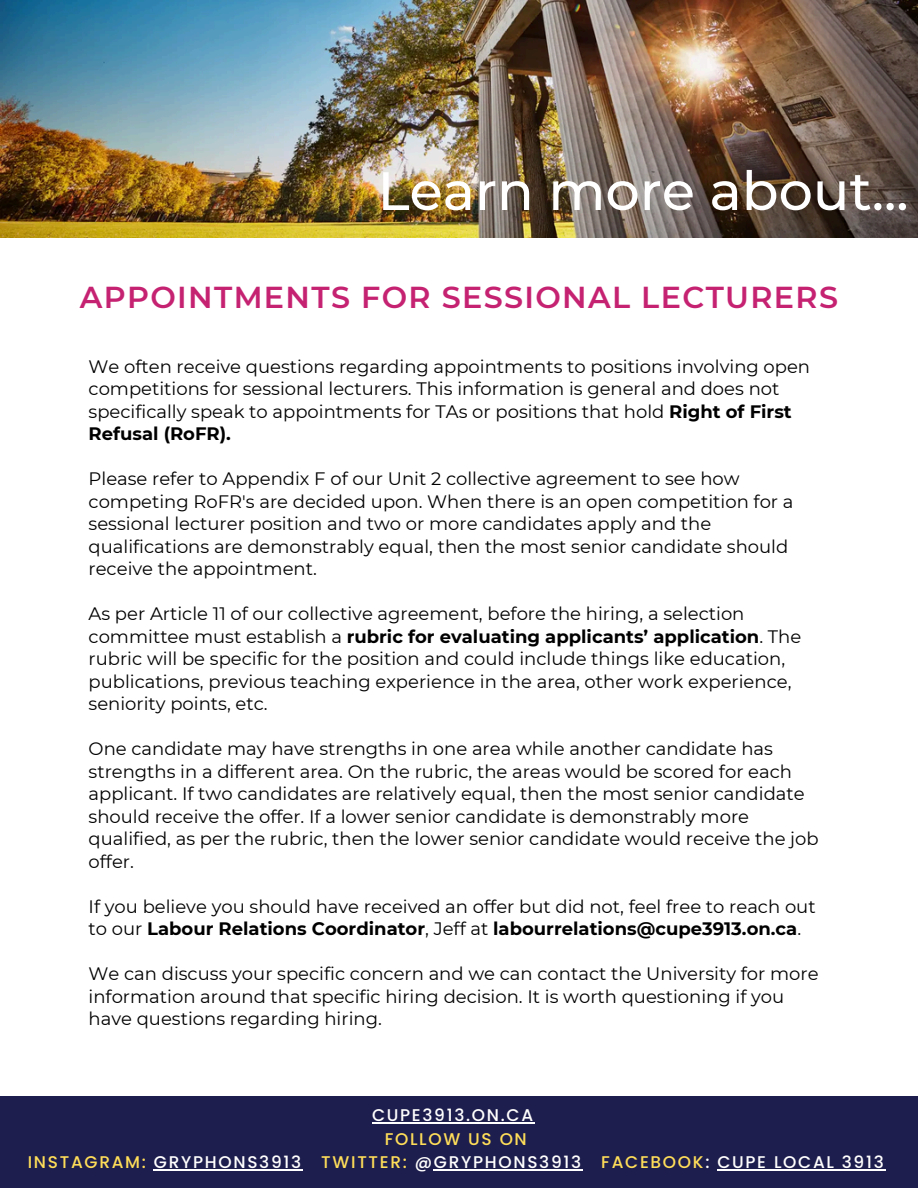
<style>
.page{position:relative;width:918px;height:1188px;background:#fff}
.page>*{position:absolute;margin:0;border:0;box-sizing:border-box;transform-origin:0 0}
.t1{font:500 54px "Montserrat";color:#fff}
.t2{font:600 30.3px "Montserrat";letter-spacing:.045em;color:#c52272}
.t3{font:18px/22.5px "Montserrat";color:#000}
.t4{font:500 16.95px/23.7px "Poppins";letter-spacing:.1em;color:#fff;text-align:center}
.s1{font-weight:700}
.s2{color:#ffde59}
</style>
<div class="page">
<div style="left:1px;top:1096px;width:917px;height:92px;background:#1e1e4e"></div>
<img style="left:0;top:0;width:918px;height:237px">
<hr style="left:372px;top:1122px;width:163px;height:1px;background:#fff">
<hr style="left:154px;top:1169px;width:149px;height:1px;background:#fff">
<hr style="left:434px;top:1169px;width:149px;height:1px;background:#fff">
<hr style="left:717px;top:1169px;width:169px;height:1px;background:#fff">
<p class="t1" style="left:378px;top:158px;width:533px">Learn more about...</p>
<p class="t2" style="left:80px;top:279px;width:760px">APPOINTMENTS FOR SESSIONAL LECTURERS</p>
<p class="t3" style="left:89px;top:355px;width:723px">We often receive questions regarding appointments to positions involving open competitions for sessional lecturers. This information is general and does not specifically speak to appointments for TAs or positions that hold <span class="s1">Right of First Refusal (RoFR).</span></p>
<h1 class="t3" style="left:89px;top:468px;width:706px">Please refer to Appendix F of our Unit 2 collective agreement to see how competing RoFR's are decided upon. When there is an open competition for a sessional lecturer position and two or more candidates apply and the qualifications are demonstrably equal, then the most senior candidate should receive the appointment.</h1>
<h2 class="t3" style="left:89px;top:603px;width:714px">As per Article 11 of our collective agreement, before the hiring, a selection committee must establish a <span class="s1">rubric for evaluating applicants’ application</span>. The rubric will be specific for the position and could include things like education, publications, previous teaching experience in the area, other work experience, seniority points, etc.</h2>
<p class="t3" style="left:89px;top:738px;width:732px">One candidate may have strengths in one area while another candidate has strengths in a different area. On the rubric, the areas would be scored for each applicant. If two candidates are relatively equal, then the most senior candidate should receive the offer. If a lower senior candidate is demonstrably more qualified, as per the rubric, then the lower senior candidate would receive the job offer.</p>
<p class="t3" style="left:89px;top:895px;width:729px">If you believe you should have received an offer but did not, feel free to reach out to our <span class="s1">Labour Relations Coordinator</span>, Jeff at <span class="s1">labourrelations@cupe3913.on.ca</span>.</p>
<p class="t3" style="left:89px;top:963px;width:732px">We can discuss your specific concern and we can contact the University for more information around that specific hiring decision. It is worth questioning if you have questions regarding hiring.</p>
<h3 class="t4" style="left:28px;top:1103px;width:858px">CUPE3913.ON.CA<br><span class="s2">FOLLOW US ON<br>INSTAGRAM:</span> GRYPHONS3913 <span class="s2">TWITTER:</span> @GRYPHONS3913 <span class="s2">FACEBOOK</span>: CUPE LOCAL 3913</h3>
</div>
